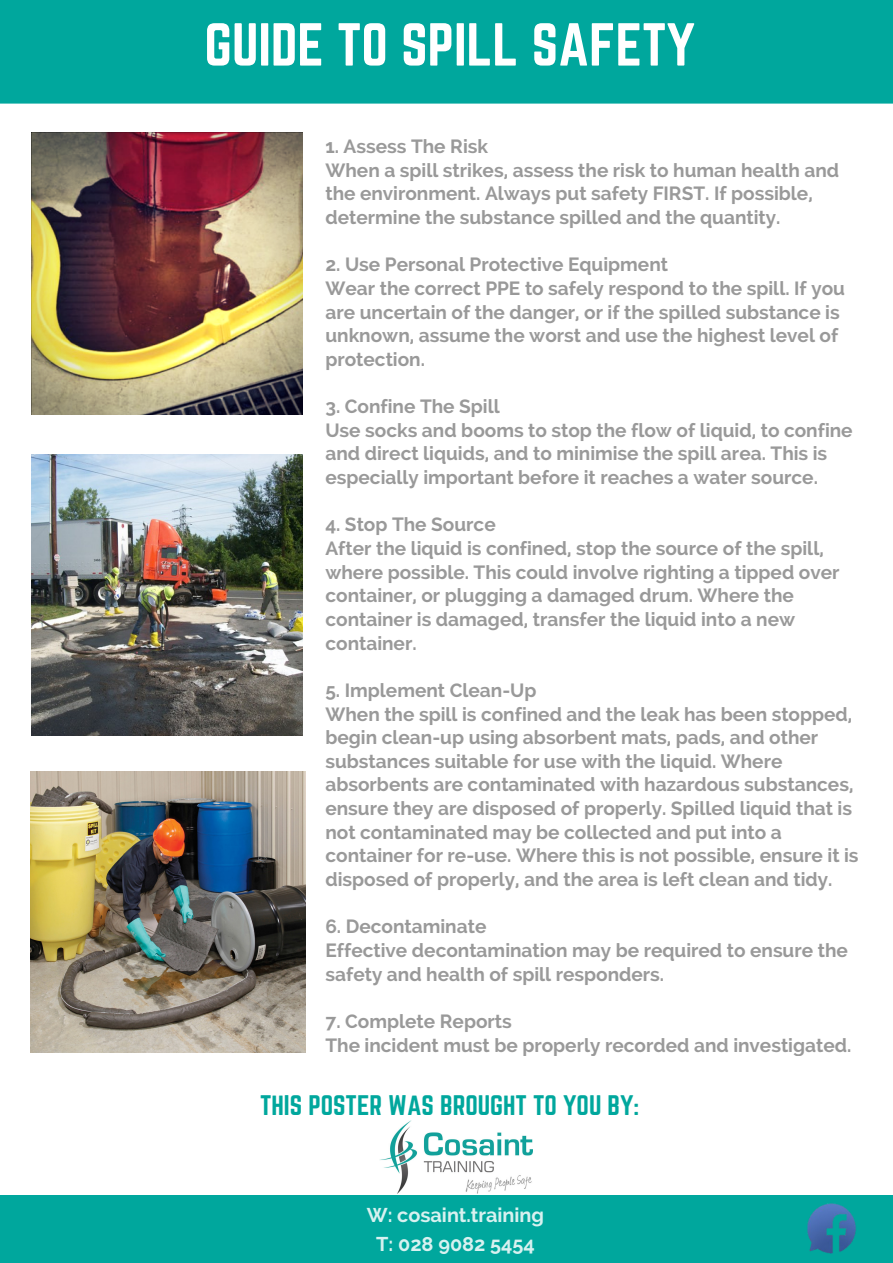
<style>
.page{position:relative;width:893px;height:1263px;background:#fff}
.page>*{position:absolute;margin:0;border:0;box-sizing:border-box;transform-origin:0 0}
.t1{font:52.95px "Norwester";color:#fff}
.t2{font:24.9px "Norwester";color:#00a79d}
.t3{font:700 19.8px/29.2px "Raleway";color:#fff;text-align:center}
.t4{font:700 19.05px/23.7px "Raleway";color:#555}
</style>
<div class="page">
<div style="left:0;top:0;width:893px;height:104px;background:#00a79d"></div>
<img style="left:30px;top:771px;width:275px;height:282px">
<div style="left:0;top:1195px;width:893px;height:68px;background:#00a79d"></div>
<img style="left:32px;top:133px;width:271px;height:281px">
<img style="left:32px;top:455px;width:271px;height:280px">
<img style="left:807px;top:1203px;width:49px;height:51px">
<img style="left:380px;top:1120px;width:153px;height:74px">
<h1 class="t1" style="left:204px;top:19px;width:492px">GUIDE TO SPILL SAFETY</h1>
<p class="t4" style="left:325px;top:134px;width:515px">1. Assess The Risk<br>When a spill strikes, assess the risk to human health and the environment. Always put safety FIRST. If possible, determine the substance spilled and the quantity.</p>
<p class="t4" style="left:325px;top:253px;width:521px">2. Use Personal Protective Equipment<br>Wear the correct PPE to safely respond to the spill. If you are uncertain of the danger, or if the spilled substance is unknown, assume the worst and use the highest level of protection.</p>
<p class="t4" style="left:325px;top:394px;width:529px">3. Confine The Spill<br>Use socks and booms to stop the flow of liquid, to confine and direct liquids, and to minimise the spill area. This is especially important before it reaches a water source.</p>
<p class="t4" style="left:325px;top:513px;width:516px">4. Stop The Source<br>After the liquid is confined, stop the source of the spill, where possible. This could involve righting a tipped over container, or plugging a damaged drum. Where the container is damaged, transfer the liquid into a new container.</p>
<p class="t4" style="left:325px;top:678px;width:535px">5. Implement Clean-Up<br>When the spill is confined and the leak has been stopped, begin clean-up using absorbent mats, pads, and other substances suitable for use with the liquid. Where absorbents are contaminated with hazardous substances, ensure they are disposed of properly. Spilled liquid that is not contaminated may be collected and put into a container for re-use. Where this is not possible, ensure it is disposed of properly, and the area is left clean and tidy.</p>
<p class="t4" style="left:325px;top:915px;width:524px">6. Decontaminate<br>Effective decontamination may be required to ensure the safety and health of spill responders.</p>
<p class="t4" style="left:325px;top:1009px;width:527px">7. Complete Reports<br>The incident must be properly recorded and investigated.</p>
<h2 class="t2" style="left:260px;top:1093px;width:381px">THIS POSTER WAS BROUGHT TO YOU BY:</h2>
<p class="t3" style="left:367px;top:1200px;width:179px">W: cosaint.training<br>T: 028 9082 5454</p>
</div>
